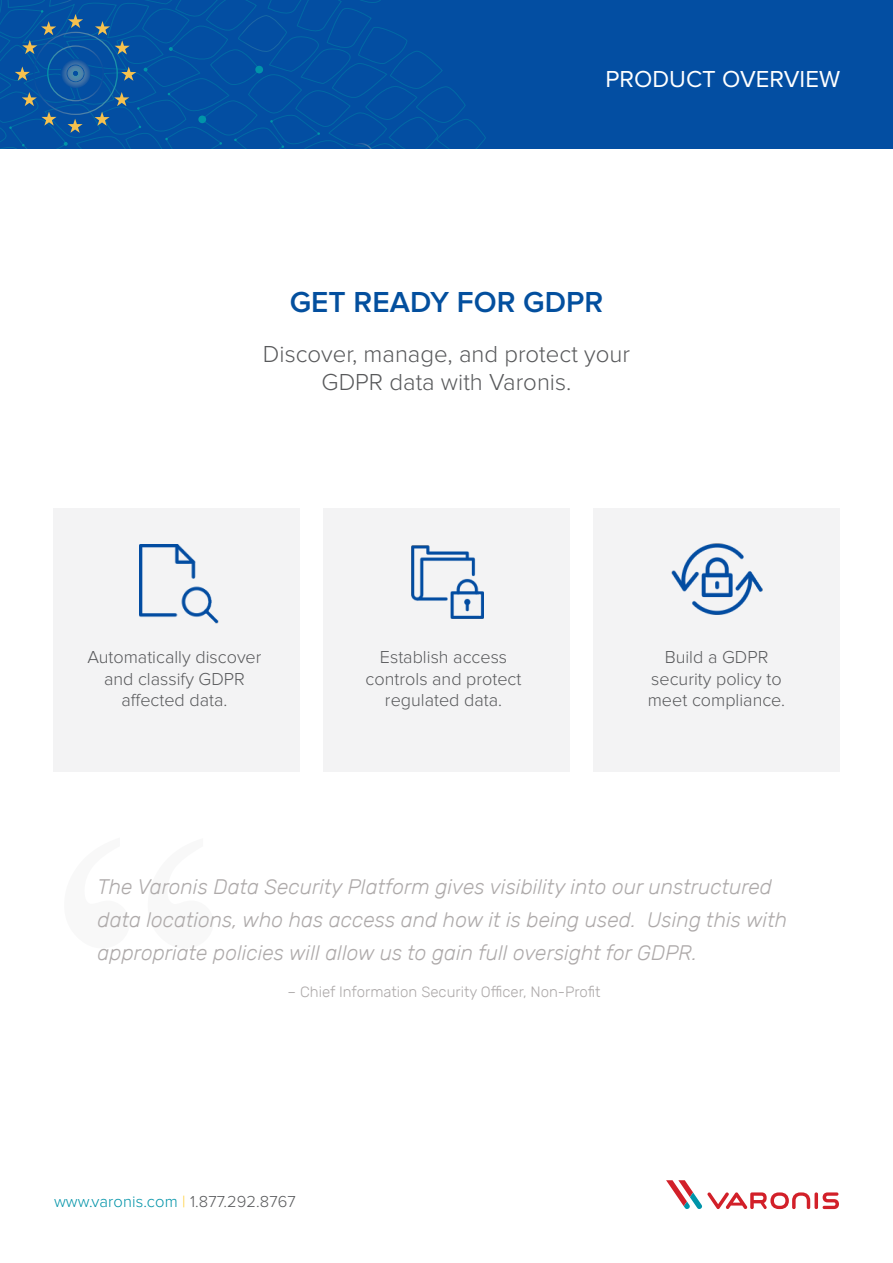
<style>
.page{position:relative;width:893px;height:1263px;background:#fff}
.page>*{position:absolute;margin:0;border:0;box-sizing:border-box;transform-origin:0 0}
.title_1{font:600 30px "Proxima Nova";color:#034f9e}
.Paragraph_Style_1{font:300 24px "Proxima Nova";color:#58595b}
.t1{font:24px "Proxima Nova";color:#fff}
.Grey_Paragraph{font:italic 300 21px/33px "Rubik";color:#aeaaaa}
.icon_text{font:300 18px/21.6px "Proxima Nova";color:#58595b;text-align:center}
.t2{font:300 16.5px "Proxima Nova";letter-spacing:.005em;color:#0093a8}
.Grey_author{font:300 15px "Rubik";color:#aeaaaa}
.s1{color:#ffcd32}
.s2{color:#58595b}
</style>
<div class="page">
<div style="left:0;top:0;width:893px;height:149px;background:#034ea2"></div>
<svg style="left:0;top:0;width:486px;height:149px"></svg>
<div style="left:593px;top:508px;width:247px;height:264px;background:#f3f3f4"></div>
<div style="left:323px;top:508px;width:247px;height:264px;background:#f3f3f4"></div>
<div style="left:53px;top:508px;width:247px;height:264px;background:#f3f3f4"></div>
<img style="left:411px;top:545px;width:73px;height:74px">
<img style="left:139px;top:544px;width:80px;height:80px">
<img style="left:671px;top:543px;width:92px;height:72px">
<svg style="left:814px;top:1192px;width:4px;height:17px"></svg>
<svg style="left:823px;top:1192px;width:16px;height:17px"></svg>
<svg style="left:666px;top:1180px;width:144px;height:29px"></svg>
<p class="t1" style="left:605px;top:65px;width:236px">PRODUCT OVERVIEW</p>
<p class="title_1" style="left:290px;top:285px;width:315px">GET READY FOR GDPR</p>
<p class="Paragraph_Style_1" style="left:263px;top:340px;width:369px">Discover, manage, and protect your</p>
<p class="Paragraph_Style_1" style="left:322px;top:369px;width:251px">GDPR data with Varonis.</p>
<p class="icon_text" style="left:87px;top:647px;width:176px">Automatically discover and classify GDPR affected data.</p>
<p class="icon_text" style="left:366px;top:647px;width:157px">Establish access controls and protect regulated data.</p>
<p class="icon_text" style="left:648px;top:647px;width:139px">Build a GDPR security policy to meet compliance.</p>
<p class="Grey_Paragraph" style="left:98px;top:870px;width:691px">The Varonis Data Security Platform gives visibility into our unstructured data locations, who has access and how it is being used. Using this with appropriate policies will allow us to gain full oversight for GDPR.</p>
<p class="Grey_author" style="left:288px;top:984px;width:315px">– Chief Information Security Officer, Non-Profit</p>
<p class="t2" style="left:54px;top:1192px;width:243px">www.varonis.com <span class="s1">|</span> <span class="s2">1.877.292.8767</span></p>
</div>
